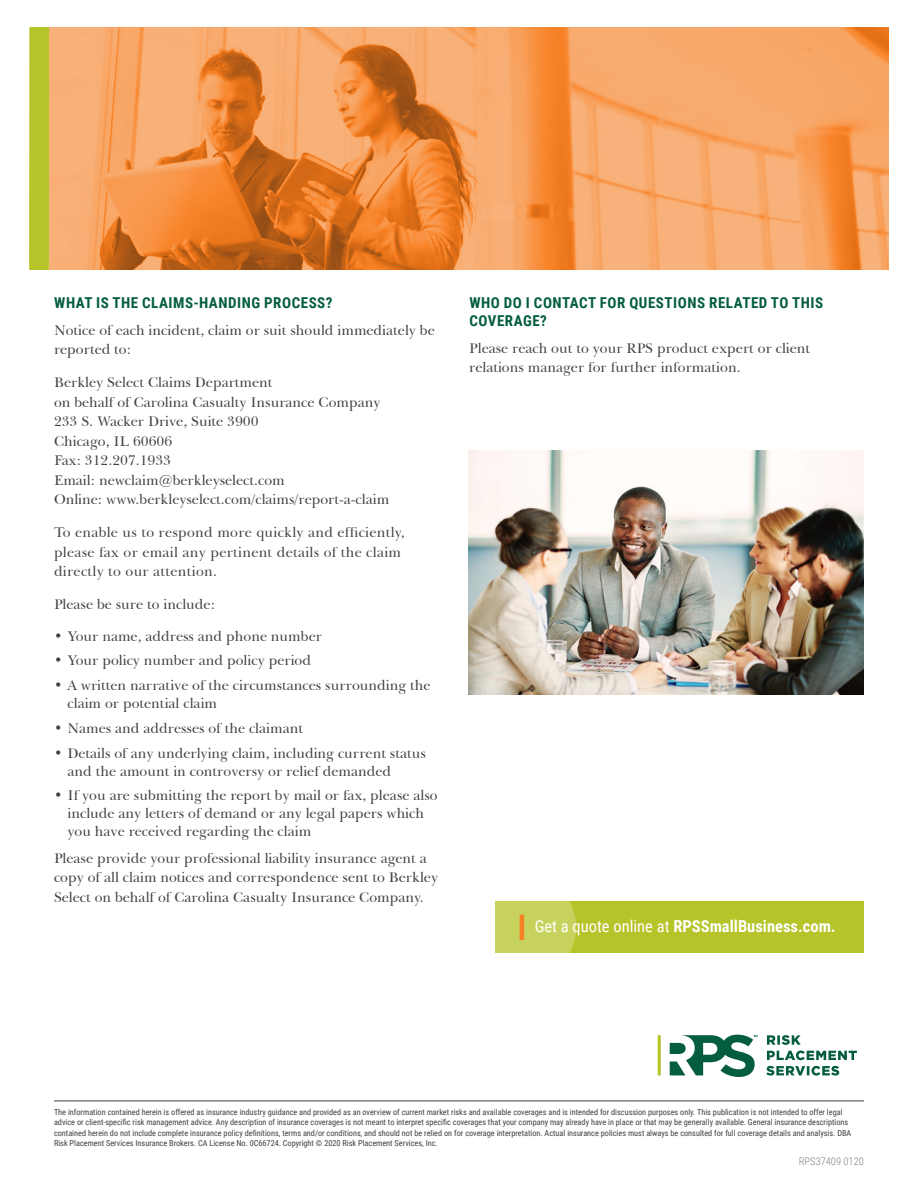
<style>
.page{position:relative;width:918px;height:1188px;background:#fff}
.page>*{position:absolute;margin:0;border:0;box-sizing:border-box;transform-origin:0 0}
.RPS_URL{font:700 16.5px "Roboto Condensed";color:#fff}
.Subheader{font:700 15px/18px "Roboto Condensed";letter-spacing:.035em;color:#045d3c}
.Body_Text{font:14.25px/19.5px "Baskerville BT";color:#414042}
.Body_Text-2{font:14.25px/19.5px "Baskerville BT";letter-spacing:.02em;color:#414042}
.Trailer{font:300 10.5px "Roboto Condensed";color:#808285}
.Disclaimer{font:8.25px/10.5px "Roboto Condensed";color:#414042}
.s1{font-weight:400}
</style>
<div class="page">
<svg style="left:767px;top:1035px;width:34px;height:10px"></svg>
<svg style="left:767px;top:1051px;width:90px;height:9px"></svg>
<svg style="left:766px;top:1066px;width:73px;height:10px"></svg>
<svg style="left:658px;top:1035px;width:3px;height:40px"></svg>
<svg style="left:670px;top:1035px;width:88px;height:42px"></svg>
<div style="left:29px;top:27px;width:20px;height:243px;background:#b5c428"></div>
<hr style="left:54px;top:1101px;width:810px;height:1px;background:#414042">
<svg style="left:49px;top:27px;width:840px;height:243px;background:#f09a57"></svg>
<div style="left:495px;top:902px;width:369px;height:51px;background:#b5c428"></div>
<div style="left:495px;top:901px;width:81px;height:52px;background:#c7d25d"></div>
<hr style="left:520px;top:915px;width:4px;height:25px;background:#f58025">
<img style="left:468px;top:451px;width:396px;height:244px">
<p class="Subheader" style="left:54px;top:293px;width:280px">WHAT IS THE CLAIMS-HANDING PROCESS?</p>
<p class="Body_Text" style="left:54px;top:320px;width:382px">Notice of each incident, claim or suit should immediately be reported to:</p>
<p class="Body_Text" style="left:54px;top:372px;width:337px">Berkley Select Claims Department<br>on behalf of Carolina Casualty Insurance Company 233 S. Wacker Drive, Suite 3900<br>Chicago, IL 60606<br>Fax: 312.207.1933<br>Email: newclaim@berkleyselect.com<br>Online: www.berkleyselect.com/claims/report-a-claim</p>
<p class="Body_Text-2" style="left:54px;top:522px;width:352px">To enable us to respond more quickly and efficiently, please fax or email any pertinent details of the claim directly to our attention.</p>
<p class="Body_Text" style="left:54px;top:594px;width:162px">Please be sure to include:</p>
<p class="Body_Text" style="left:54px;top:626px;width:269px">• Your name, address and phone number</p>
<p class="Body_Text" style="left:54px;top:651px;width:259px">• Your policy number and policy period</p>
<p class="Body_Text" style="left:68px;top:676px;width:365px;line-height:18px;text-indent:-14px">• A written narrative of the circumstances surrounding the claim or potential claim</p>
<p class="Body_Text" style="left:54px;top:718px;width:251px">• Names and addresses of the claimant</p>
<p class="Body_Text" style="left:68px;top:744px;width:360px;line-height:18px;text-indent:-14px">• Details of any underlying claim, including current status and the amount in controversy or relief demanded</p>
<p class="Body_Text" style="left:68px;top:786px;width:372px;line-height:18px;text-indent:-14px">• If you are submitting the report by mail or fax, please also include any letters of demand or any legal papers which you have received regarding the claim</p>
<p class="Body_Text" style="left:54px;top:848px;width:386px">Please provide your professional liability insurance agent a copy of all claim notices and correspondence sent to Berkley<br>Select on behalf of Carolina Casualty Insurance Company.</p>
<p class="Subheader" style="left:469px;top:293px;width:355px">WHO DO I CONTACT FOR QUESTIONS RELATED TO THIS<br>COVERAGE?</p>
<p class="Body_Text" style="left:469px;top:338px;width:343px">Please reach out to your RPS product expert or client relations manager for further information.</p>
<p class="RPS_URL" style="left:535px;top:915px;width:302px"><span class="s1">Get a quote online at</span> RPSSmallBusiness.com.</p>
<p class="Disclaimer" style="left:54px;top:1106px;width:799px">The information contained herein is offered as insurance industry guidance and provided as an overview of current market risks and available coverages and is intended for discussion purposes only. This publication is not intended to offer legal advice or client-specific risk management advice. Any description of insurance coverages is not meant to interpret specific coverages that your company may already have in place or that may be generally available. General insurance descriptions contained herein do not include complete insurance policy definitions, terms and/or conditions, and should not be relied on for coverage interpretation. Actual insurance policies must always be consulted for full coverage details and analysis. DBA Risk Placement Services Insurance Brokers. CA License No. 0C66724. Copyright © 2020 Risk Placement Services, Inc.</p>
<p class="Trailer" style="left:799px;top:1153px;width:67px">RPS37409 0120</p>
</div>
